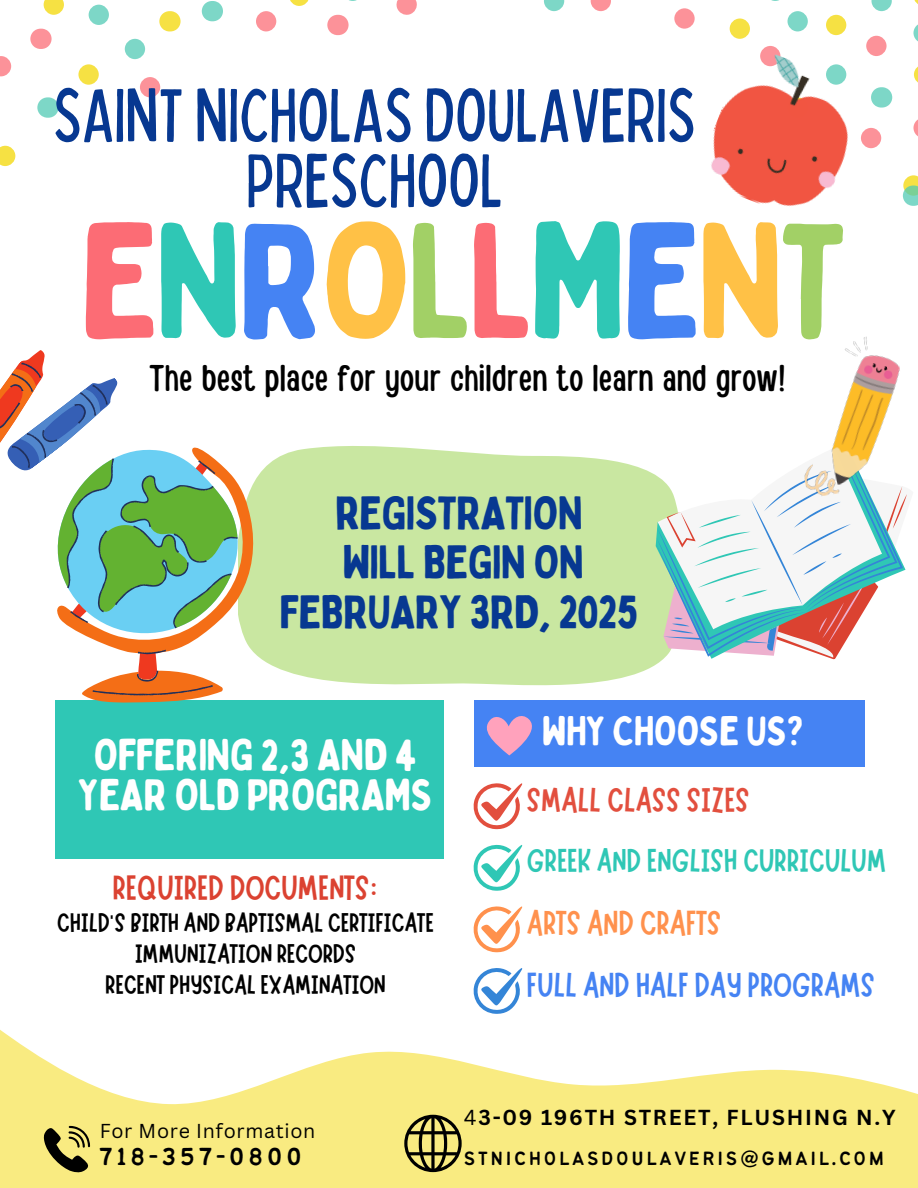
<style>
.page{position:relative;width:918px;height:1188px;background:#fff}
.page>*{position:absolute;margin:0;border:0;box-sizing:border-box;transform-origin:0 0}
.t1{font:163.35px "Bobby Jones Soft";letter-spacing:-.04em;color:#fc6c75}
.t2{font:condensed 75.75px/65.4px "Bobby Jones";color:#073891;text-align:center}
.t3{font:46.05px/49.5px "Bobby Jones";letter-spacing:-.015em;color:#073891;text-align:center}
.t4{font:44.25px/40.5px "Bobby Jones Soft";letter-spacing:-.025em;color:#fff;text-align:center}
.t5{font:41.25px "Bobby Jones Soft";letter-spacing:-.025em;color:#fff}
.t6{font:37.05px "Handy Casual Condensed";letter-spacing:.01em;color:#000}
.t7{font:35.25px "Marykate";letter-spacing:-.015em;color:#db4231}
.t8{font:34.65px "Marykate";letter-spacing:-.015em;color:#4583f3}
.t9{font:34.65px "Marykate";letter-spacing:-.015em;color:#e24f3e}
.t10{font:34.65px "Marykate";letter-spacing:-.015em;color:#ff914d}
.t11{font:33px "Marykate";letter-spacing:-.015em;color:#2fc7b5}
.t12{font:27.15px "Bantayog";letter-spacing:.125em;color:#000}
.t13{font:27px "Marykate";letter-spacing:-.015em;color:#000}
.t14{font:21.15px "Bantayog";letter-spacing:.125em;color:#000}
.t15{font:700 21.15px "Canva Sans";letter-spacing:.08em;color:#000}
.t16{font:19.65px "Canva Sans";letter-spacing:.035em;color:#000}
.s1{color:#2fc7b5}
.s2{color:#4583f3}
.s3{color:#ffc146}
.s4{color:#a2d066}
.s5{font-weight:400}
</style>
<div class="page">
<svg style="left:473px;top:783px;width:49px;height:47px"></svg>
<svg style="left:473px;top:844px;width:49px;height:47px"></svg>
<svg style="left:473px;top:906px;width:49px;height:47px"></svg>
<svg style="left:485px;top:968px;width:37px;height:3px"></svg>
<svg style="left:0;top:971px;width:918px;height:217px;fill:#f9eb81"></svg>
<svg style="left:43px;top:1126px;width:47px;height:47px;background:#958d4d"></svg>
<div style="left:474px;top:701px;width:391px;height:66px;background:#4583f3"></div>
<div style="left:55px;top:701px;width:389px;height:158px;background:#2fc7b5"></div>
<svg style="left:486px;top:716px;width:46px;height:39px"></svg>
<div style="left:140px;top:77px;width:20px;height:20px;background:#fc9299;border-radius:50%"></div>
<svg style="left:0;top:146px;width:15px;height:20px"></svg>
<div style="left:730px;top:18px;width:20px;height:21px;background:#f6e143;border-radius:50%"></div>
<svg style="left:914px;top:66px;width:4px;height:17px"></svg>
<div style="left:826px;top:15px;width:20px;height:20px;background:#f6e143;border-radius:50%"></div>
<svg style="left:44px;top:0;width:20px;height:15px"></svg>
<svg style="left:290px;top:0;width:19px;height:6px"></svg>
<svg style="left:871px;top:0;width:21px;height:11px"></svg>
<div style="left:787px;top:11px;width:21px;height:20px;background:#7dd7c7;border-radius:50%"></div>
<svg style="left:913px;top:24px;width:5px;height:18px"></svg>
<svg style="left:202px;top:1px;width:21px;height:20px"></svg>
<svg style="left:871px;top:87px;width:21px;height:21px"></svg>
<svg style="left:903px;top:175px;width:15px;height:31px"></svg>
<svg style="left:159px;top:11px;width:22px;height:20px"></svg>
<svg style="left:37px;top:97px;width:22px;height:21px"></svg>
<div style="left:125px;top:39px;width:20px;height:20px;background:#7dd7c7;border-radius:50%"></div>
<div style="left:89px;top:5px;width:20px;height:20px;background:#7dd7c7;border-radius:50%"></div>
<svg style="left:78px;top:64px;width:21px;height:21px"></svg>
<svg style="left:544px;top:0;width:20px;height:11px"></svg>
<div style="left:256px;top:11px;width:20px;height:20px;background:#fc9299;border-radius:50%"></div>
<div style="left:866px;top:36px;width:21px;height:20px;background:#fc9299;border-radius:50%"></div>
<svg style="left:0;top:56px;width:11px;height:20px"></svg>
<svg style="left:674px;top:8px;width:21px;height:21px"></svg>
<svg style="left:913px;top:119px;width:5px;height:17px"></svg>
<svg style="left:30px;top:29px;width:22px;height:20px"></svg>
<svg style="left:396px;top:0;width:21px;height:15px"></svg>
<svg style="left:591px;top:0;width:20px;height:11px"></svg>
<svg style="left:327px;top:15px;width:22px;height:20px"></svg>
<div style="left:861px;top:128px;width:20px;height:20px;background:#fc9299;border-radius:50%"></div>
<div style="left:253px;top:446px;width:389px;height:239px;background:#c9e7a1"></div>
<svg style="left:57px;top:484px;width:196px;height:219px"></svg>
<svg style="left:0;top:350px;width:247px;height:346px"></svg>
<svg style="left:642px;top:468px;width:194px;height:204px"></svg>
<svg style="left:650px;top:468px;width:256px;height:190px"></svg>
<img style="left:711px;top:43px;width:159px;height:163px">
<img style="left:783px;top:336px;width:124px;height:163px">
<svg style="left:404px;top:1115px;width:58px;height:57px;background:#98904f"></svg>
<p class="t2" style="left:53px;top:79px;width:644px">SAINT NICHOLAS DOULAVERIS<br>PRESCHOOL</p>
<p class="t1" style="left:79px;top:180px;width:771px">E<span class="s1">N</span><span class="s2">R</span><span class="s3">O</span><span class="s4">L</span>L<span class="s1">M</span><span class="s2">E</span><span class="s3">N</span><span class="s4">T</span></p>
<h4 class="t6" style="left:149px;top:354px;width:638px">The best place for your children to learn and grow!</h4>
<h2 class="t3" style="left:279px;top:487px;width:361px">rEGISTRATION<br>WILL BEGIN ON<br>FEBRUARY 3RD, 2025</h2>
<p class="t4" style="left:78px;top:735px;width:357px">OFFERING 2,3 AND 4<br>YEAR OLD PROGRAMS</p>
<p class="t7" style="left:113px;top:865px;width:268px">REQUIRED DOCUMENTS:</p>
<p class="t13" style="left:57px;top:905px;width:379px">CHILD'S BIRTH AND BAPTISMAL CERTIFICATE</p>
<p class="t13" style="left:135px;top:936px;width:223px">IMMUNIZATION RECORDS</p>
<p class="t13" style="left:105px;top:967px;width:282px">RECENT PHYSICAL EXAMINATION</p>
<h1 class="t5" style="left:542px;top:705px;width:265px">WHY CHOOSE US?</h1>
<p class="t9" style="left:527px;top:777px;width:225px">SMALL CLASS SIZES</p>
<p class="t11" style="left:527px;top:839px;width:361px">GREEK AND ENGLISH CURRICULUM</p>
<p class="t10" style="left:527px;top:901px;width:197px">ARTS AND CRAFTS</p>
<p class="t8" style="left:527px;top:962px;width:350px">FULL AND HALF DAY PROGRAMS</p>
<p class="t16" style="left:100px;top:1117px;width:217px">For More Information</p>
<h5 class="t12" style="left:99px;top:1146px;width:205px">718-357-0800</h5>
<h3 class="t15" style="left:464px;top:1103px;width:433px"><span class="s5">4</span>3-09 196TH STREET, FLUSHING N.Y</h3>
<p class="t14" style="left:464px;top:1150px;width:422px">STNICHOLASDOULAVERIS@GMAIL.COM</p>
</div>
